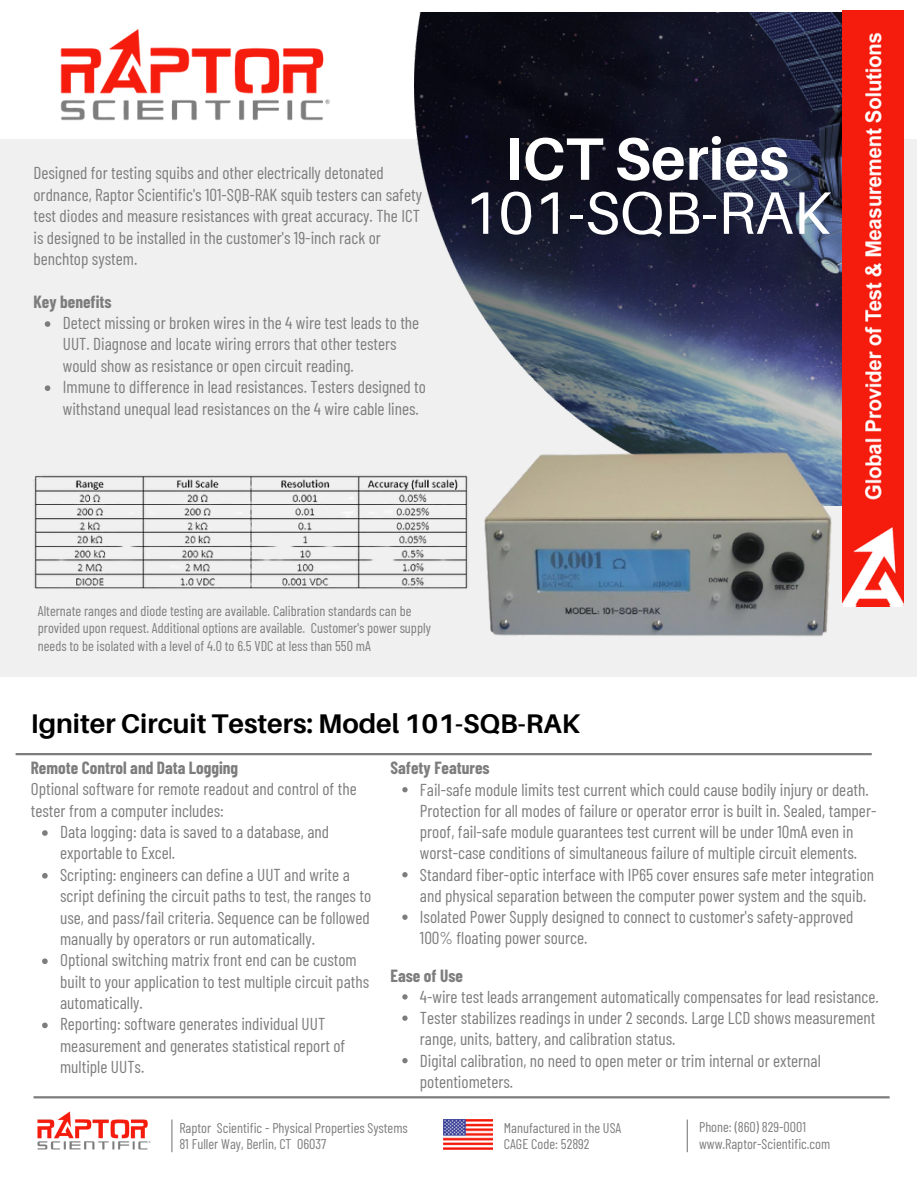
<style>
.page{position:relative;width:918px;height:1188px;background:#fff}
.page>*{position:absolute;margin:0;border:0;box-sizing:border-box;transform-origin:0 0}
.t1{font:60px "Aileron";color:#fff}
.t2{font:700 60px "Aileron";color:#fff}
.t3{font:700 27px "Aileron";color:#000}
.t4{font:17.25px/21.3px "Barlow Condensed";color:#7d7d7d}
.t5{font:700 17.25px "Barlow Condensed";color:#7d7d7d}
.t6{font:14.25px/17.4px "Barlow Condensed";color:#7d7d7d}
.t7{font:14.1px/16.8px "Barlow Condensed";color:#7d7d7d}
</style>
<div class="page">
<div style="left:0;top:139px;width:917px;height:538px;background:#f0f0f0"></div>
<img style="left:414px;top:13px;width:428px;height:492px">
<img style="left:842px;top:11px;width:61px;height:594px">
<img style="left:60px;top:29px;width:270px;height:92px">
<img style="left:38px;top:1112px;width:112px;height:38px">
<hr style="left:16px;top:753px;width:856px;height:2px;background:#7d7d7d">
<hr style="left:34px;top:1096px;width:856px;height:2px;background:#7d7d7d">
<img style="left:444px;top:1120px;width:48px;height:30px">
<hr style="left:171px;top:1120px;width:1px;height:32px;background:#7d7d7d">
<hr style="left:687px;top:1120px;width:1px;height:32px;background:#7d7d7d">
<img style="left:481px;top:447px;width:355px;height:189px">
<img style="left:34px;top:475px;width:435px;height:114px">
<svg style="left:42px;top:830px;width:6px;height:6px"></svg>
<svg style="left:42px;top:873px;width:6px;height:6px"></svg>
<svg style="left:42px;top:958px;width:6px;height:6px"></svg>
<svg style="left:42px;top:1023px;width:6px;height:5px"></svg>
<svg style="left:402px;top:787px;width:6px;height:5px"></svg>
<svg style="left:402px;top:872px;width:6px;height:5px"></svg>
<svg style="left:402px;top:915px;width:6px;height:5px"></svg>
<svg style="left:402px;top:994px;width:6px;height:6px"></svg>
<svg style="left:402px;top:1016px;width:6px;height:5px"></svg>
<svg style="left:402px;top:1058px;width:6px;height:5px"></svg>
<svg style="left:45px;top:321px;width:5px;height:6px"></svg>
<svg style="left:45px;top:385px;width:5px;height:6px"></svg>
<p class="t4" style="left:34px;top:162px;width:390px">Designed for testing squibs and other electrically detonated ordnance, Raptor Scientific's 101-SQB-RAK squib testers can safety test diodes and measure resistances with great accuracy. The ICT is designed to be installed in the customer's 19-inch rack or benchtop system.</p>
<p class="t5" style="left:34px;top:290px;width:80px">Key benefits</p>
<p class="t4" style="left:63px;top:312px;width:365px">Detect missing or broken wires in the 4 wire test leads to the UUT. Diagnose and locate wiring errors that other testers would show as resistance or open circuit reading.<br>Immune to difference in lead resistances. Testers designed to withstand unequal lead resistances on the 4 wire cable lines.</p>
<h1 class="t2" style="left:505px;top:122px;width:286px">ICT Series</h1>
<h1 class="t1" style="left:464px;top:176px;width:367px">101-SQB-RAK</h1>
<p class="t6" style="left:38px;top:602px;width:395px">Alternate ranges and diode testing are available. Calibration standards can be provided upon request. Additional options are available. Customer's power supply needs to be isolated with a level of 4.0 to 6.5 VDC at less than 550 mA</p>
<h2 class="t3" style="left:31px;top:707px;width:551px">Igniter Circuit Testers: Model 101-SQB-RAK</h2>
<p class="t5" style="left:31px;top:757px;width:209px">Remote Control and Data Logging</p>
<p class="t4" style="left:31px;top:778px;width:327px">Optional software for remote readout and control of the tester from a computer includes:</p>
<p class="t4" style="left:420px;top:778px;width:458px">Fail-safe module limits test current which could cause bodily injury or death.<br>Protection for all modes of failure or operator error is built in. Sealed, tamper&shy;proof, fail-safe module guarantees test current will be under 10mA even in worst-case conditions of simultaneous failure of multiple circuit elements.<br>Standard fiber-optic interface with IP65 cover ensures safe meter integration and physical separation between the computer power system and the squib.<br>Isolated Power Supply designed to connect to customer's safety-approved 100% floating power source.</p>
<p class="t5" style="left:391px;top:757px;width:101px">Safety Features</p>
<p class="t4" style="left:60px;top:821px;width:313px">Data logging: data is saved to a database, and exportable to Excel.<br>Scripting: engineers can define a UUT and write a script defining the circuit paths to test, the ranges to use, and pass/fail criteria. Sequence can be followed manually by operators or run automatically.<br>Optional switching matrix front end can be custom built to your application to test multiple circuit paths automatically.<br>Reporting: software generates individual UUT measurement and generates statistical report of multiple UUTs.</p>
<p class="t5" style="left:391px;top:964px;width:74px">Ease of Use</p>
<p class="t4" style="left:420px;top:985px;width:460px">4-wire test leads arrangement automatically compensates for lead resistance.<br>Tester stabilizes readings in under 2 seconds. Large LCD shows measurement range, units, battery, and calibration status.<br>Digital calibration, no need to open meter or trim internal or external potentiometers.</p>
<p class="t7" style="left:179px;top:1119px;width:230px">Raptor Scientific - Physical Properties Systems<br>81 Fuller Way, Berlin, CT 06037</p>
<p class="t7" style="left:504px;top:1119px;width:119px">Manufactured in the USA<br>CAGE Code: 52892</p>
<p class="t7" style="left:699px;top:1118px;width:133px">Phone: (860) 829-0001 www.Raptor-Scientific.com</p>
</div>
